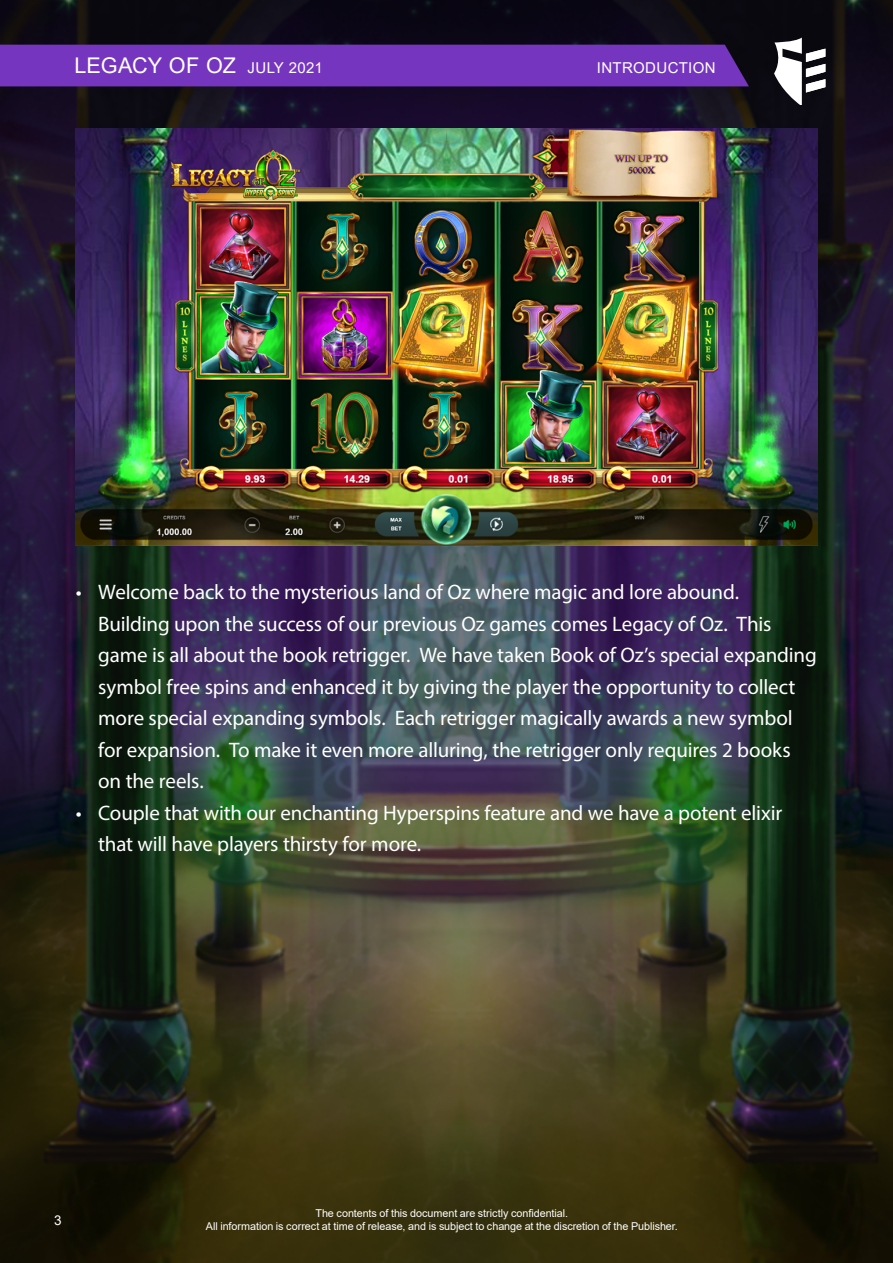
<style>
.page{position:relative;width:893px;height:1263px;background:#fff}
.page>*{position:absolute;margin:0;border:0;box-sizing:border-box;transform-origin:0 0}
.t1{font:21.6px "Arial";letter-spacing:-.005em;color:#fff}
.t2{font:21px/31.5px "Myriad Pro";letter-spacing:-.01em;color:#fff}
.t3{font:15px "Arial";letter-spacing:.025em;color:#fff}
.t4{font:13.5px "Arial";color:#fff}
.t5{font:10.8px/12.9px "Arial";letter-spacing:-.005em;color:#fff;text-align:center}
.s1{font-size:15px}
</style>
<div class="page">
<img style="left:0;top:0;width:893px;height:1263px">
<div style="left:0;top:45px;width:749px;height:41px;background:#7535bf"></div>
<svg style="left:774px;top:38px;width:51px;height:67px"></svg>
<img style="left:76px;top:129px;width:741px;height:417px">
<p class="t1" style="left:74px;top:51px;width:250px">LEGACY OF OZ <span class="s1">JULY 2021</span></p>
<p class="t3" style="left:597px;top:57px;width:121px">INTRODUCTION</p>
<p class="t2" style="left:98px;top:576px;width:720px;text-indent:-22px">• Welcome back to the mysterious land of Oz where magic and lore abound.<br>Building upon the success of our previous Oz games comes Legacy of Oz. This game is all about the book retrigger. We have taken Book of Oz’s special expanding symbol free spins and enhanced it by giving the player the opportunity to collect more special expanding symbols. Each retrigger magically awards a new symbol for expansion. To make it even more alluring, the retrigger only requires 2 books on the reels.</p>
<p class="t2" style="left:98px;top:797px;width:685px;text-indent:-22px">• Couple that with our enchanting Hyperspins feature and we have a potent elixir that will have players thirsty for more.</p>
<p class="t4" style="left:54px;top:1210px;width:9px">3</p>
<p class="t5" style="left:206px;top:1206px;width:474px">The contents of this document are strictly confidential.<br>All information is correct at time of release, and is subject to change at the discretion of the Publisher.</p>
</div>
